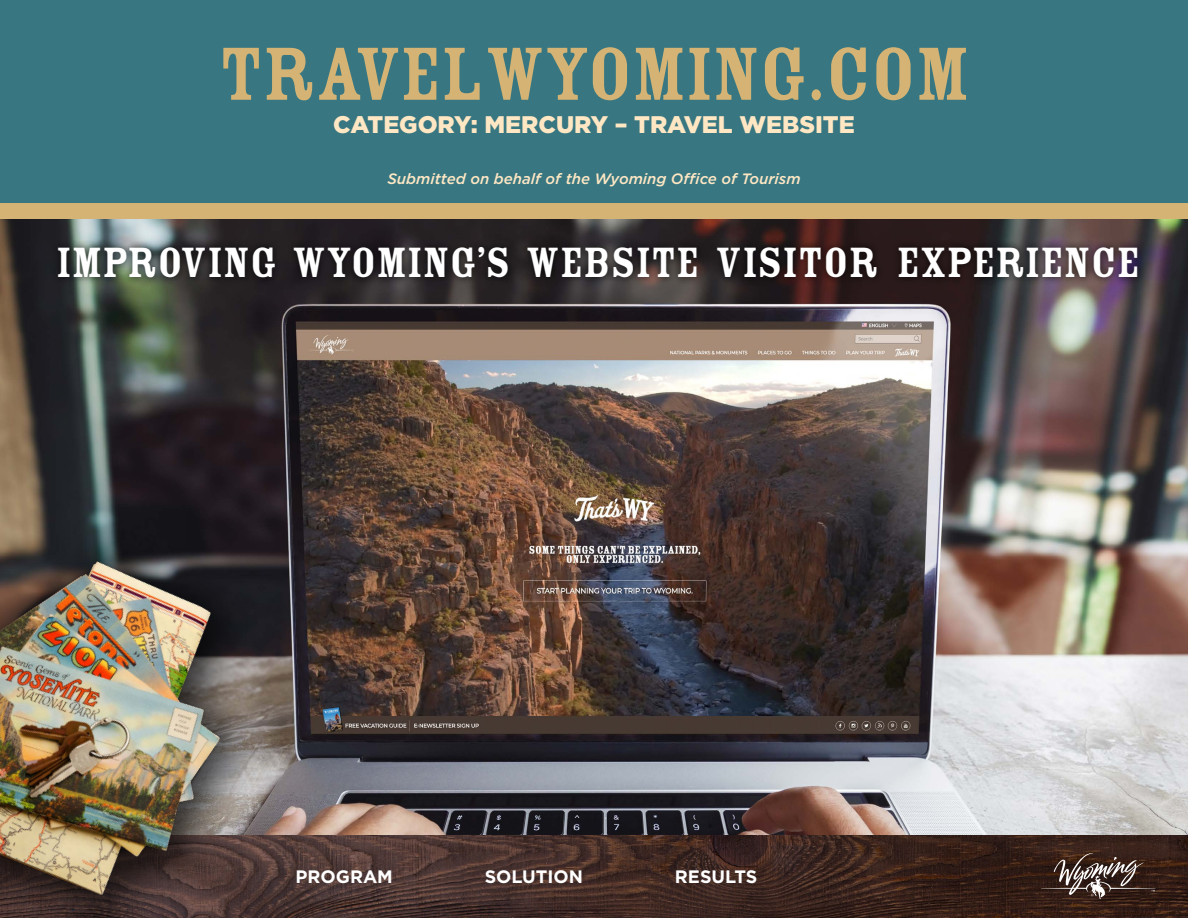
<style>
.page{position:relative;width:1188px;height:918px;background:#fff}
.page>*{position:absolute;margin:0;border:0;box-sizing:border-box;transform-origin:0 0}
.t1{font:82.5px "Rosewood Std Fill";letter-spacing:-.02em;color:#d4b374}
.t2{font:46.5px "Rosewood Std Fill";letter-spacing:-.01em;color:#fff}
.t3{font:900 24px "Gotham";color:#ffe7c4}
.t4{font:700 18px "Gotham";color:#fff}
.t5{font:italic 500 15px "Gotham";color:#ffe7c4}
</style>
<div class="page">
<img style="left:0;top:219px;width:1188px;height:617px">
<svg style="left:312px;top:836px;width:876px;height:82px;background:#402a24"></svg>
<div style="left:0;top:0;width:1188px;height:209px;background:#387781"></div>
<div style="left:0;top:203px;width:1188px;height:16px;background:#d4b374"></div>
<svg style="left:1041px;top:853px;width:115px;height:46px;background:#53413a"></svg>
<img style="left:0;top:496px;width:312px;height:422px">
<div style="left:50px;top:240px;width:1095px;height:46px;background:#000;opacity:.75"></div>
<h1 class="t1" style="left:218px;top:29px;width:754px">TRAVELWYOMING.COM</h1>
<h3 class="t3" style="left:333px;top:108px;width:523px">CATEGORY: MERCURY – TRAVEL WEBSITE</h3>
<p class="t5" style="left:387px;top:169px;width:415px">Submitted on behalf of the Wyoming Office of Tourism</p>
<h2 class="t2" style="left:56px;top:238px;width:1086px">IMPROVING WYOMING’S WEBSITE VISITOR EXPERIENCE</h2>
<p class="t4" style="left:296px;top:865px;width:99px">PROGRAM</p>
<p class="t4" style="left:485px;top:865px;width:100px">SOLUTION</p>
<p class="t4" style="left:675px;top:865px;width:84px">RESULTS</p>
</div>
